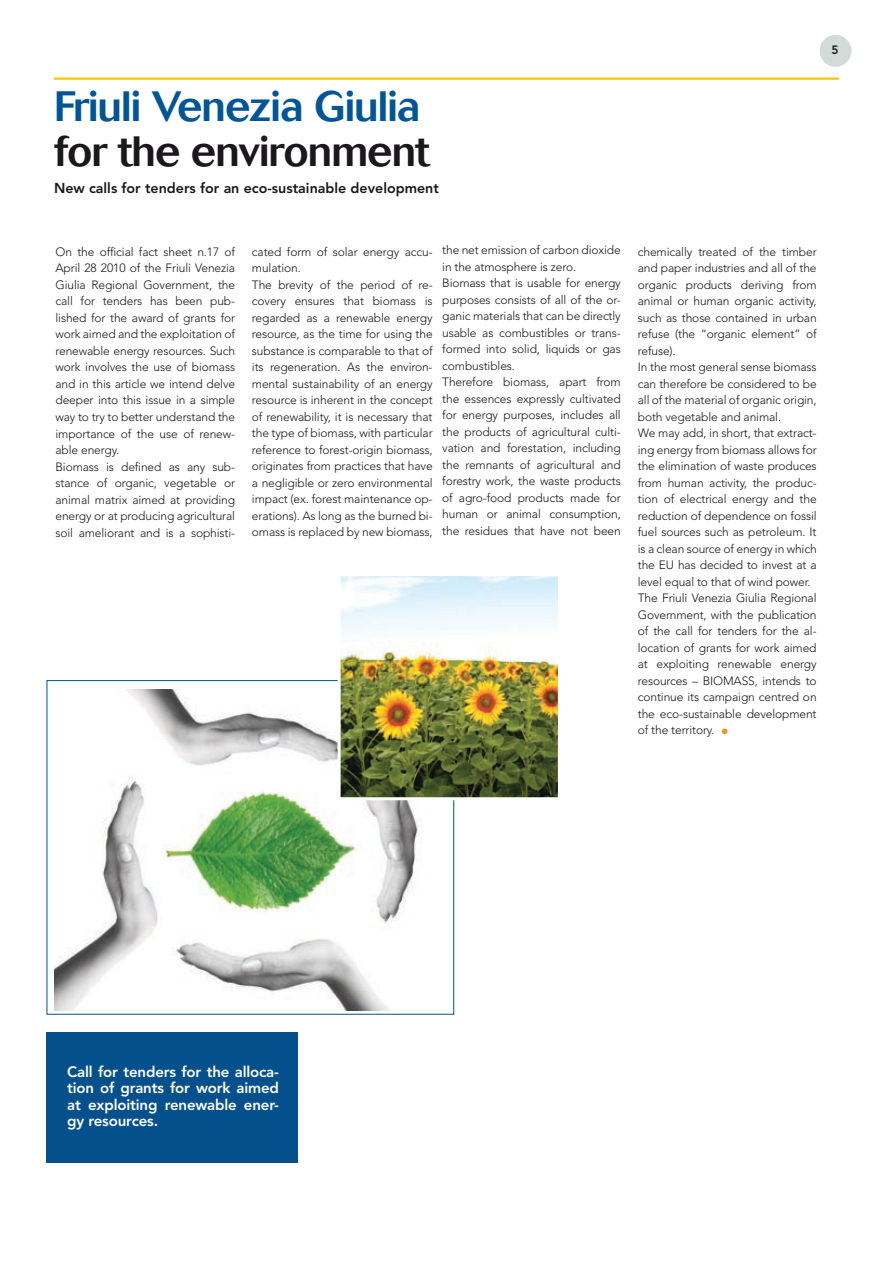
<style>
.page{position:relative;width:893px;height:1263px;background:#fff}
.page>*{position:absolute;margin:0;border:0;box-sizing:border-box;transform-origin:0 0}
.t1{font:500 42px "Cosmos";letter-spacing:-.02em;color:#005596}
.t2{font:500 42px "Cosmos";letter-spacing:-.02em;color:#1a181b}
.t3{font:800 15px/16.5px "Avenir";letter-spacing:-.01em;color:#fff;text-align:justify}
.t4{font:800 14.25px "Avenir";color:#1a181b}
.t5{font:300 12px/16.5px "Avenir";letter-spacing:-.01em;color:#1a181b}
.t6{font:800 12px "Avenir";color:#1a181b}
</style>
<div class="page">
<div style="left:820px;top:35px;width:31px;height:32px;background:#d3dbd8;border-radius:50%"></div>
<hr style="left:54px;top:77px;width:785px;height:3px;background:#fac411">
<svg style="left:722px;top:729px;width:5px;height:5px"></svg>
<img style="left:54px;top:690px;width:368px;height:320px">
<img style="left:342px;top:577px;width:215px;height:219px">
<div style="left:338px;top:573px;width:223px;height:227px;border:3px solid #fff"></div>
<div style="left:47px;top:1033px;width:251px;height:130px;background:#04508d"></div>
<h1 class="t1" style="left:54px;top:82px;width:368px">Friuli Venezia Giulia</h1>
<h1 class="t2" style="left:54px;top:127px;width:378px">for the environment</h1>
<p class="t4" style="left:54px;top:180px;width:386px">New calls for tenders for an eco-sustainable development</p>
<p class="t6" style="left:831px;top:43px;width:9px">5</p>
<p class="t5" style="left:56px;top:244px;width:181px">On the official fact sheet n.17 of<br>April 28 2010 of the Friuli Venezia<br>Giulia Regional Government, the call for tenders has been pub&shy;lished for the award of grants for work aimed and the exploitation of renewable energy resources. Such work involves the use of biomass and in this article we intend delve deeper into this issue in a simple way to try to better understand the importance of the use of renew&shy;able energy.<br>Biomass is defined as any sub&shy;stance of organic, vegetable or animal matrix aimed at providing energy or at producing agricultural soil ameliorant and is a sophisti-</p>
<p class="t5" style="left:252px;top:243px;width:182px">cated form of solar energy accu&shy;mulation.<br>The brevity of the period of re&shy;covery ensures that biomass is regarded as a renewable energy resource, as the time for using the substance is comparable to that of its regeneration. As the environ&shy;mental sustainability of an energy resource is inherent in the concept of renewability, it is necessary that the type of biomass, with particular reference to forest-origin biomass, originates from practices that have a negligible or zero environmental impact (ex. forest maintenance op&shy;erations). As long as the burned bi&shy;omass is replaced by new biomass,</p>
<p class="t5" style="left:442px;top:242px;width:180px">the net emission of carbon dioxide in the atmosphere is zero.<br>Biomass that is usable for energy purposes consists of all of the or&shy;ganic materials that can be directly usable as combustibles or trans&shy;formed into solid, liquids or gas combustibles.<br>Therefore biomass, apart from the essences expressly cultivated for energy purposes, includes all the products of agricultural culti&shy;vation and forestation, including the remnants of agricultural and forestry work, the waste products of agro-food products made for human or animal consumption, the residues that have not been</p>
<p class="t5" style="left:638px;top:243px;width:180px">chemically treated of the timber and paper industries and all of the organic products deriving from animal or human organic activity, such as those contained in urban refuse (the “organic element” of refuse).<br>In the most general sense biomass can therefore be considered to be all of the material of organic origin, both vegetable and animal.<br>We may add, in short, that extract&shy;ing energy from biomass allows for the elimination of waste produces from human activity, the produc&shy;tion of electrical energy and the reduction of dependence on fossil fuel sources such as petroleum. It is a clean source of energy in which the EU has decided to invest at a level equal to that of wind power.<br>The Friuli Venezia Giulia Regional<br>Government, with the publication of the call for tenders for the al&shy;location of grants for work aimed at exploiting renewable energy resources – BIOMASS, intends to continue its campaign centred on the eco-sustainable development of the territory.</p>
<p class="t3" style="left:67px;top:1063px;width:213px">Call for tenders for the alloca&shy;tion of grants for work aimed at exploiting renewable ener&shy;gy resources.</p>
</div>
